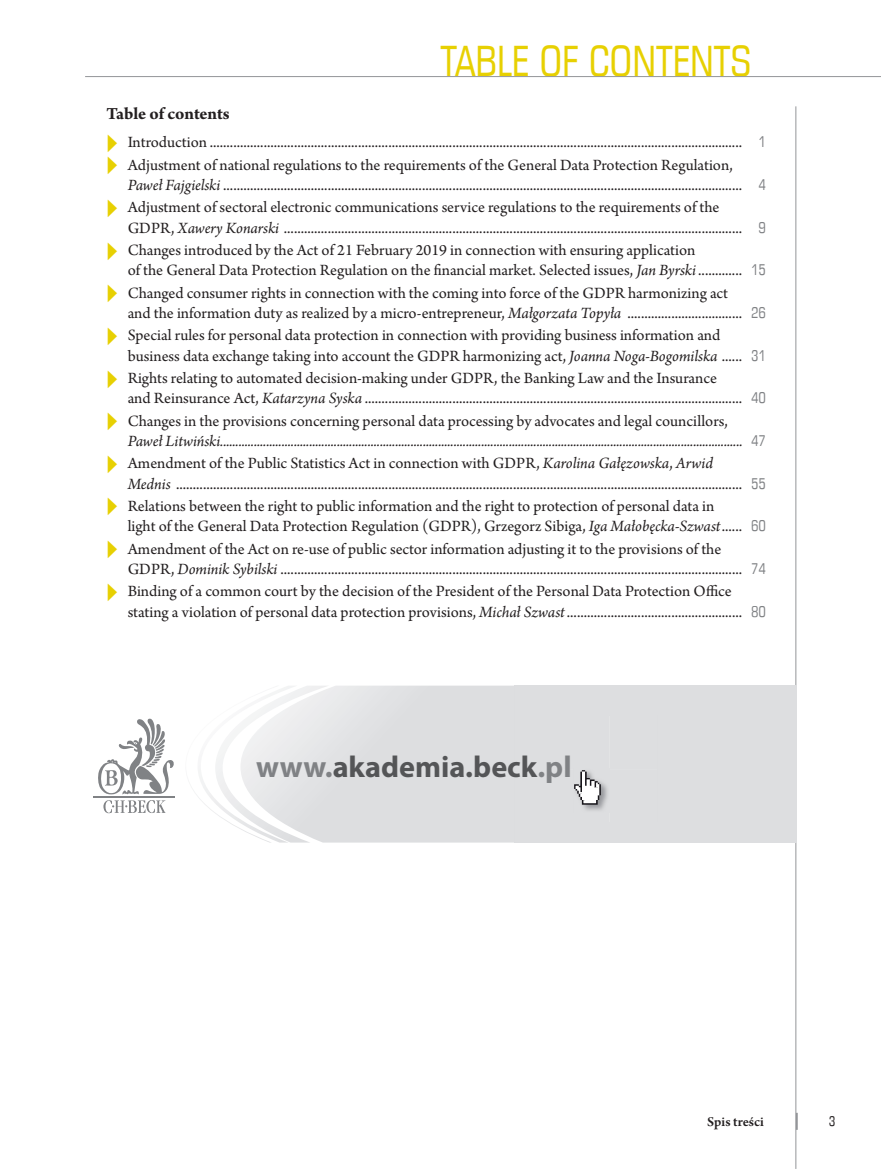
<style>
.page{position:relative;width:881px;height:1170px;background:#fff}
.page>*{position:absolute;margin:0;border:0;box-sizing:border-box;transform-origin:0 0}
.t1{font:700 49.5px "Arno Pro";color:#e7d002;scale:.5 1}
.t2{font:42px "Square 721 Cn EU";color:#e7d002}
.t3{font:700 30.15px "Myriad Pro";color:#545557}
.t4{font:700 18px "Arno Pro";letter-spacing:-.005em;color:#231f20}
.t5{font:16.5px/20.2px "Arno Pro";color:#231f20}
.t6{font:italic 16.5px/20.2px "Arno Pro";letter-spacing:-.005em;color:#231f20}
.t7{font:600 14.25px "Arno Pro";color:#231f20}
.t8{font:13.5px "Square 721 Cn EU";color:#231f20}
.s1{font-family:"Square 721 Cn EU";font-size:15px;color:#808285}
.s2{font-style:italic}
.s3{font-style:normal}
.s4{font-family:"Square 721 Cn EU";font-style:normal;font-size:15px;color:#808285}
.s5{color:#808285}
</style>
<div class="page">
<svg style="left:796px;top:1112px;width:1px;height:17px"></svg>
<hr style="left:795px;top:106px;width:1px;height:1062px;background:#939598">
<hr style="left:85px;top:76px;width:795px;height:1px;background:#939598">
<svg style="left:93px;top:685px;width:702px;height:157px"></svg>
<h2 class="t2" style="left:440px;top:35px;width:312px">TABLE OF CONTENTS</h2>
<p class="t4" style="left:106px;top:103px;width:125px">Table of contents</p>
<h1 class="t1" style="left:106px;top:111px;width:24px">▶</h1>
<p class="t5" style="left:128px;top:133px;width:639px">Introduction .............................................................................................................................................................. <span class="s1">1</span></p>
<h1 class="t1" style="left:106px;top:134px;width:24px">▶</h1>
<p class="t5" style="left:128px;top:155px;width:639px">Adjustment of national regulations to the requirements of the General Data Protection Regulation,<br><span class="s2">Paweł Fajgielski</span> .......................................................................................................................................................... <span class="s1">4</span></p>
<h1 class="t1" style="left:106px;top:176px;width:24px">▶</h1>
<p class="t5" style="left:128px;top:198px;width:639px">Adjustment of sectoral electronic communications service regulations to the requirements of the<br>GDPR, <span class="s2">Xawery Konarski</span> ........................................................................................................................................ <span class="s1">9</span></p>
<h1 class="t1" style="left:106px;top:219px;width:24px">▶</h1>
<p class="t5" style="left:128px;top:241px;width:639px">Changes introduced by the Act of 21 February 2019 in connection with ensuring application<br>of the General Data Protection Regulation on the financial market. Selected issues, <span class="s2">Jan Byrski</span> ............. <span class="s1">15</span></p>
<h1 class="t1" style="left:106px;top:261px;width:24px">▶</h1>
<p class="t5" style="left:128px;top:283px;width:639px">Changed consumer rights in connection with the coming into force of the GDPR harmonizing act<br>and the information duty as realized by a micro-entrepreneur, <span class="s2">Małgorzata Topyła</span> .................................. <span class="s1">26</span></p>
<h1 class="t1" style="left:106px;top:304px;width:24px">▶</h1>
<p class="t5" style="left:128px;top:326px;width:639px">Special rules for personal data protection in connection with providing business information and business data exchange taking into account the GDPR harmonizing act, <span class="s2">Joanna Noga-Bogomilska</span> ...... <span class="s1">31</span></p>
<h1 class="t1" style="left:106px;top:347px;width:24px">▶</h1>
<p class="t5" style="left:128px;top:369px;width:639px">Rights relating to automated decision-making under GDPR, the Banking Law and the Insurance<br>and Reinsurance Act, <span class="s2">Katarzyna Syska</span> ................................................................................................................ <span class="s1">40</span></p>
<h1 class="t1" style="left:106px;top:389px;width:24px">▶</h1>
<p class="t6" style="left:128px;top:411px;width:639px"><span class="s3">Changes in the provisions concerning personal data processing by advocates and legal councillors,<br></span>Paweł Litwiński.......................................................................................................................................................................... <span class="s4">47</span></p>
<h1 class="t1" style="left:106px;top:432px;width:24px">▶</h1>
<p class="t5" style="left:128px;top:454px;width:639px">Amendment of the Public Statistics Act in connection with GDPR, <span class="s2">Karolina Gałęzowska</span>, <span class="s2">Arwid<br>Mednis</span> ........................................................................................................................................................................ <span class="s1">55</span></p>
<h1 class="t1" style="left:106px;top:475px;width:24px">▶</h1>
<p class="t5" style="left:128px;top:496px;width:639px">Relations between the right to public information and the right to protection of personal data in<br>light of the General Data Protection Regulation (GDPR), Grzegorz Sibiga, <span class="s2">Iga Małobęcka-Szwast</span>...... <span class="s1">60</span></p>
<h1 class="t1" style="left:106px;top:517px;width:24px">▶</h1>
<p class="t5" style="left:128px;top:539px;width:639px">Amendment of the Act on re-use of public sector information adjusting it to the provisions of the<br>GDPR, <span class="s2">Dominik Sybilski</span> ......................................................................................................................................... <span class="s1">74</span></p>
<h1 class="t1" style="left:106px;top:560px;width:24px">▶</h1>
<p class="t5" style="left:128px;top:582px;width:639px">Binding of a common court by the decision of the President of the Personal Data Protection Office stating a violation of personal data protection provisions, <span class="s2">Michał Szwast</span>.................................................... <span class="s1">80</span></p>
<h3 class="t3" style="left:256px;top:746px;width:317px"><span class="s5">www.</span>akademia.beck<span class="s5">.pl</span></h3>
<p class="t7" style="left:707px;top:1113px;width:58px">Spis treści</p>
<p class="t8" style="left:828px;top:1113px;width:8px">3</p>
</div>
